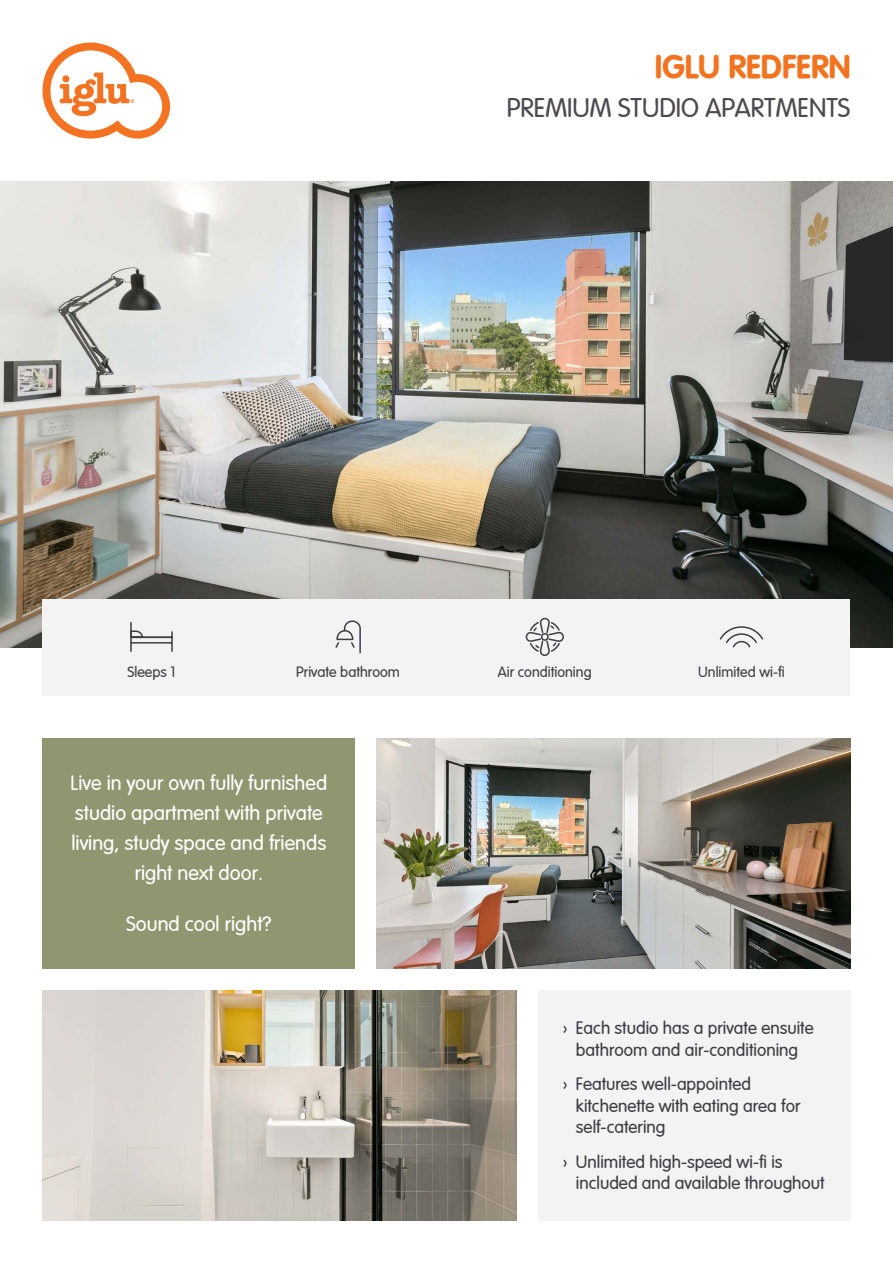
<style>
.page{position:relative;width:893px;height:1263px;background:#fff}
.page>*{position:absolute;margin:0;border:0;box-sizing:border-box;transform-origin:0 0}
.t1{font:700 33px "Vag";color:#f47321}
.t2{font:300 27px "Vag";color:#4c4950}
.t3{font:300 21px/30px "Vag";color:#fff;text-align:center}
.t4{font:300 18px/21.6px "Vag";color:#3e3d44}
.t5{font:300 15px "Vag";color:#3e3d44}
</style>
<div class="page">
<img style="left:0;top:181px;width:893px;height:467px">
<div style="left:43px;top:600px;width:807px;height:96px;background:#f3f3f3"></div>
<svg style="left:43px;top:43px;width:127px;height:96px"></svg>
<div style="left:43px;top:738px;width:312px;height:230px;background:#909670"></div>
<div style="left:538px;top:990px;width:312px;height:230px;background:#f3f3f3"></div>
<img style="left:43px;top:990px;width:473px;height:230px">
<img style="left:377px;top:738px;width:473px;height:230px">
<svg style="left:719px;top:626px;width:45px;height:22px"></svg>
<svg style="left:335px;top:620px;width:26px;height:34px"></svg>
<svg style="left:525px;top:617px;width:39px;height:39px"></svg>
<hr style="left:130px;top:622px;width:2px;height:29px;background:#3e3d44">
<svg style="left:130px;top:630px;width:43px;height:21px"></svg>
<p class="t1" style="left:655px;top:48px;width:197px">IGLU REDFERN</p>
<p class="t2" style="left:507px;top:93px;width:345px">PREMIUM STUDIO APARTMENTS</p>
<p class="t5" style="left:127px;top:664px;width:50px">Sleeps 1</p>
<p class="t5" style="left:296px;top:664px;width:105px">Private bathroom</p>
<p class="t5" style="left:498px;top:664px;width:95px">Air conditioning</p>
<p class="t5" style="left:698px;top:664px;width:88px">Unlimited wi-fi</p>
<p class="t3" style="left:71px;top:768px;width:258px">Live in your own fully furnished studio apartment with private living, study space and friends right next door.</p>
<p class="t3" style="left:126px;top:909px;width:147px">Sound cool right?</p>
<p class="t4" style="left:563px;top:1017px;width:252px;text-align:center">› Each studio has a private ensuite bathroom and air-conditioning</p>
<p class="t4" style="left:576px;top:1073px;width:226px;text-indent:-13px">› Features well-appointed kitchenette with eating area for self-catering</p>
<p class="t4" style="left:576px;top:1151px;width:250px;text-indent:-13px">› Unlimited high-speed wi-fi is included and available throughout</p>
</div>
